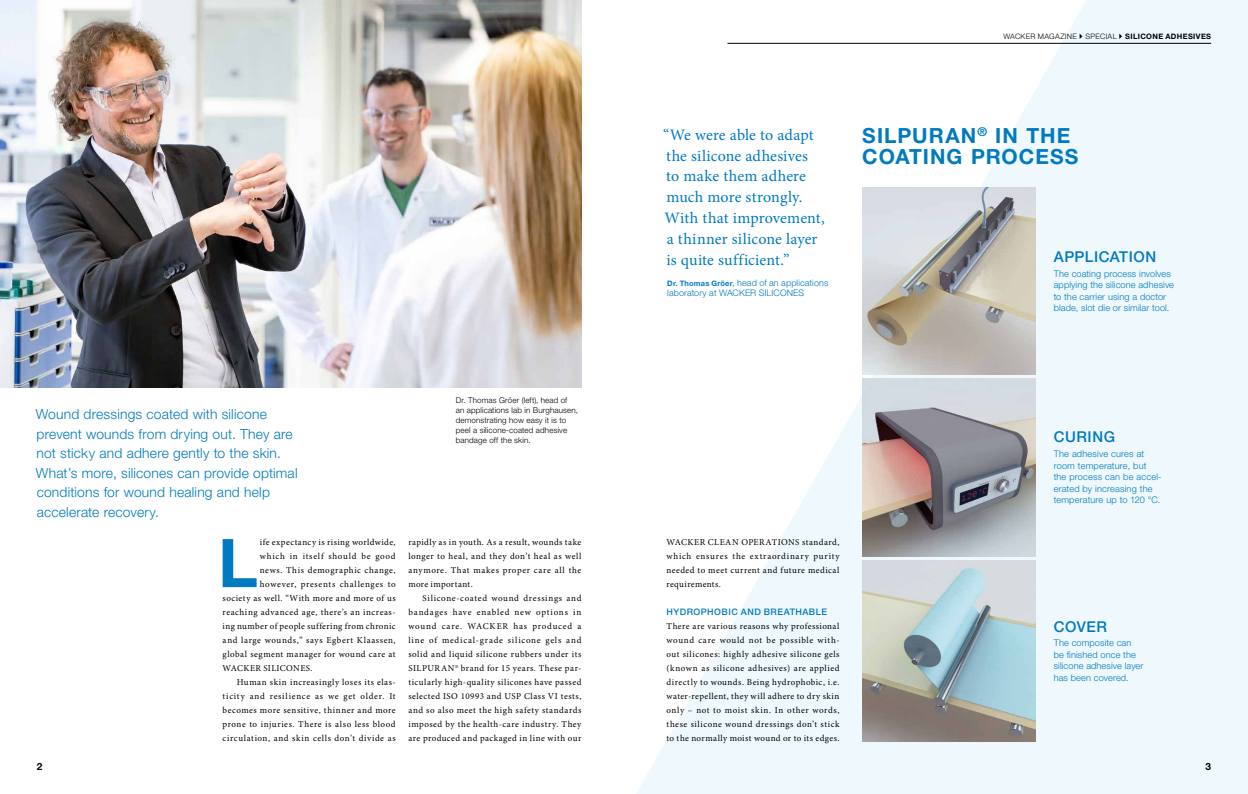
<style>
.page{position:relative;width:1248px;height:794px;background:#fff}
.page>*{position:absolute;margin:0;border:0;box-sizing:border-box;transform-origin:0 0}
.t1{font:700 67.2px "Helvetica Panfor Wacker";color:#007ac0}
.t2{font:700 20.9px/20.9px "Helvetica Panfor Wacker";letter-spacing:.05em;color:#007ac0}
.t3{font:16px/20.8px "Minion Pro";letter-spacing:.005em;color:#007ac0}
.t4{font:500 15px "Helvetica Panfor Wacker";letter-spacing:.035em;color:#007ac0}
.t5{font:300 13.9px/19.6px "Helvetica Panfor Wacker";letter-spacing:.015em;color:#007ac0}
.t6{font:700 10px "Helvetica Panfor Wacker";color:#000}
.t7{font:300 9.2px/11.5px "Helvetica Panfor Wacker";letter-spacing:.01em;color:#007ac0}
.t8{font:9px/14px "Minion Pro";letter-spacing:.055em;color:#000;text-align:justify}
.t9{font:300 9px/10px "Helvetica Panfor Wacker";letter-spacing:.01em;color:#007ac0}
.t10{font:9px "Minion Pro";letter-spacing:.035em;color:#000}
.t11{font:9px "Minion Pro";letter-spacing:.075em;color:#000}
.t12{font:9px "Minion Pro";letter-spacing:.085em;color:#000}
.t13{font:500 9px "Helvetica Panfor Wacker";letter-spacing:.055em;color:#007ac0}
.t14{font:300 8px/10px "Helvetica Panfor Wacker";letter-spacing:.015em;color:#000}
.t15{font:300 7.5px "Helvetica Panfor Wacker";letter-spacing:.04em;color:#000}
.s1{font-weight:700}
.s2{font-weight:700;font-size:7.5px}
</style>
<div class="page">
<svg style="left:636px;top:0;width:611px;height:794px;fill:#eef8fd"></svg>
<img style="left:0;top:0;width:581px;height:387px">
<img style="left:862px;top:188px;width:173px;height:186px">
<img style="left:862px;top:378px;width:173px;height:178px">
<img style="left:862px;top:560px;width:173px;height:181px">
<hr style="left:727px;top:43px;width:483px;height:1px;background:#000">
<svg style="left:1079px;top:33px;width:3px;height:6px"></svg>
<svg style="left:1119px;top:33px;width:3px;height:6px"></svg>
<h3 class="t5" style="left:36px;top:404px;width:263px">Wound dressings coated with silicone prevent wounds from drying out. They are not sticky and adhere gently to the skin.<br>What’s more, silicones can provide optimal conditions for wound healing and help accelerate recovery.</h3>
<h1 class="t1" style="left:218px;top:522px;width:41px">L</h1>
<p class="t8" style="left:260px;top:535px;width:137px">ife expectancy is rising worldwide,</p>
<p class="t12" style="left:260px;top:550px;width:137px">which in itself should be good</p>
<p class="t8" style="left:260px;top:563px;width:137px">news. This demographic change,</p>
<p class="t8" style="left:260px;top:577px;width:137px">however, presents challenges to</p>
<p class="t8" style="left:223px;top:591px;width:174px">society as well. “With more and more of us</p>
<p class="t8" style="left:223px;top:605px;width:174px">reaching advanced age, there’s an increas-</p>
<p class="t10" style="left:223px;top:620px;width:174px">ing number of people suffering from chronic</p>
<p class="t8" style="left:223px;top:633px;width:174px">and large wounds,” says Egbert Klaassen,</p>
<p class="t8" style="left:223px;top:647px;width:174px">global segment manager for wound care at</p>
<p class="t8" style="left:223px;top:661px;width:91px">WACKER SILICONES.</p>
<p class="t8" style="left:237px;top:675px;width:160px">Human skin increasingly loses its elas-</p>
<p class="t11" style="left:223px;top:690px;width:174px">ticity and resilience as we get older. It</p>
<p class="t8" style="left:223px;top:703px;width:174px">becomes more sensitive, thinner and more</p>
<p class="t8" style="left:223px;top:717px;width:174px">prone to injuries. There is also less blood</p>
<p class="t8" style="left:223px;top:731px;width:174px">circulation, and skin cells don’t divide as</p>
<p class="t14" style="left:456px;top:395px;width:124px">Dr. Thomas Gröer (left), head of an applications lab in Burghausen, demonstrating how easy it is to peel a silicone-coated adhesive bandage off the skin.</p>
<p class="t8" style="left:408px;top:535px;width:174px">rapidly as in youth. As a result, wounds take longer to heal, and they don’t heal as well anymore. That makes proper care all the more important.</p>
<p class="t8" style="left:408px;top:591px;width:174px;text-indent:14px">Silicone-coated wound dressings and bandages have enabled new options in wound care. WACKER has produced a line of medical-grade silicone gels and solid and liquid silicone rubbers under its SILPURAN<sup>®</sup> brand for 15 years. These par&shy;ticularly high-quality silicones have passed selected ISO 10993 and USP Class VI tests, and so also meet the high safety standards imposed by the health-care industry. They are produced and packaged in line with our</p>
<p class="t15" style="left:1003px;top:32px;width:209px">WACKER MAGAZINE SPECIAL <span class="s1">SILICONE ADHESIVES</span></p>
<h3 class="t3" style="left:663px;top:124px;width:163px">“We were able to adapt the silicone adhesives<br>to make them adhere much more strongly.<br>With that improvement, a thinner silicone layer is quite sufficient.”</h3>
<p class="t9" style="left:667px;top:278px;width:163px"><span class="s2">Dr. Thomas Gröer</span>, head of an applications laboratory at WACKER SILICONES</p>
<h2 class="t2" style="left:862px;top:125px;width:218px">SILPURAN<sup>®</sup> IN THE<br>COATING PROCESS</h2>
<h3 class="t4" style="left:1053px;top:247px;width:104px">APPLICATION</h3>
<p class="t7" style="left:1053px;top:267px;width:122px">The coating process involves applying the silicone adhesive to the carrier using a doctor blade, slot die or similar tool.</p>
<p class="t8" style="left:666px;top:535px;width:174px">WACKER CLEAN OPERATIONS standard, which ensures the extraordinary purity needed to meet current and future medical requirements.</p>
<p class="t13" style="left:666px;top:606px;width:162px">HYDROPHOBIC AND BREATHABLE</p>
<p class="t8" style="left:666px;top:619px;width:174px">There are various reasons why professional wound care would not be possible with&shy;out silicones: highly adhesive silicone gels (known as silicone adhesives) are applied directly to wounds. Being hydrophobic, i.e. water-repellent, they will adhere to dry skin only – not to moist skin. In other words, these silicone wound dressings don’t stick to the normally moist wound or to its edges.</p>
<h3 class="t4" style="left:1053px;top:428px;width:63px">CURING</h3>
<p class="t7" style="left:1053px;top:448px;width:109px">The adhesive cures at room temperature, but<br>the process can be accel&shy;erated by increasing the temperature up to 120 °C.</p>
<h3 class="t4" style="left:1053px;top:617px;width:55px">COVER</h3>
<p class="t7" style="left:1053px;top:637px;width:91px">The composite can be finished once the silicone adhesive layer has been covered.</p>
<p class="t6" style="left:37px;top:760px;width:7px">2</p>
<p class="t6" style="left:1205px;top:760px;width:7px">3</p>
</div>
